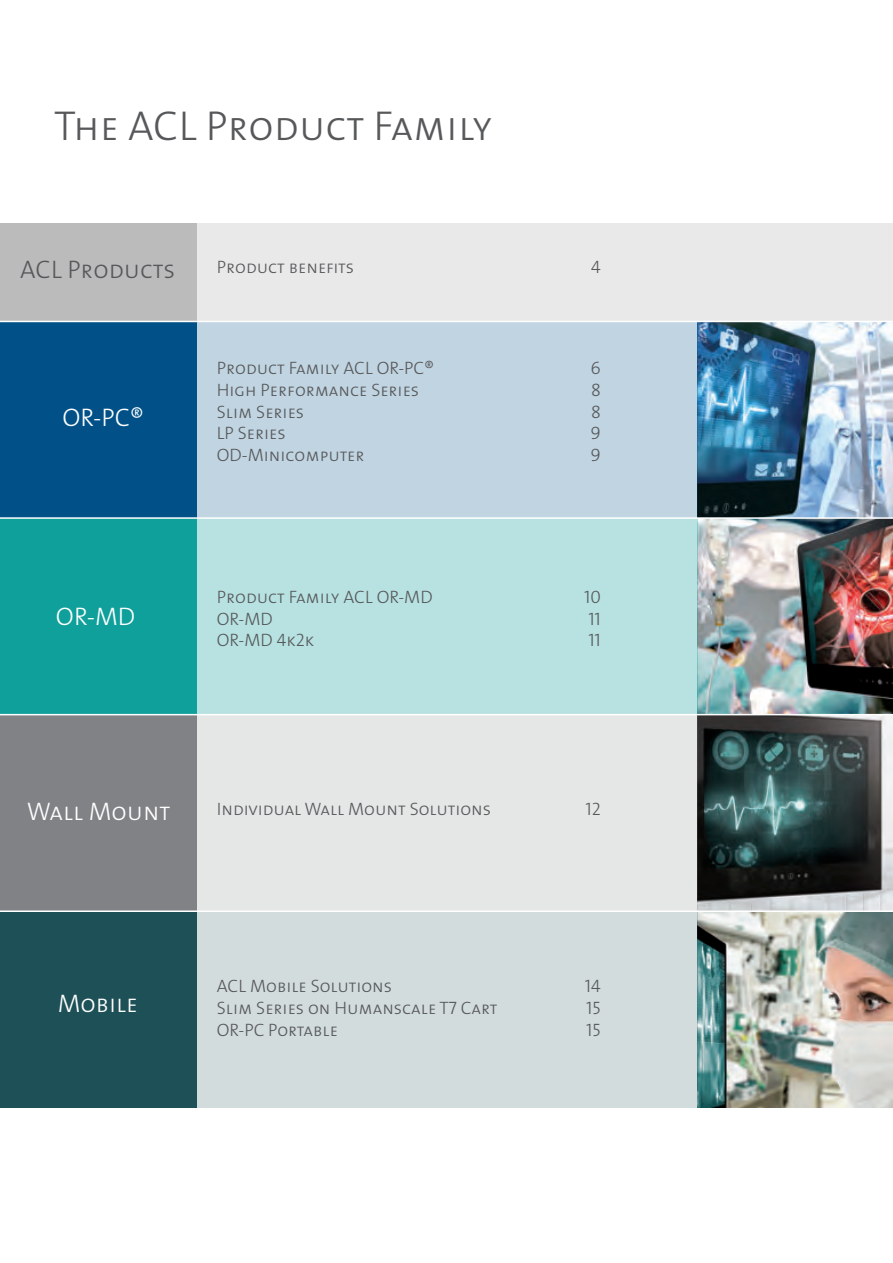
<style>
.page{position:relative;width:893px;height:1263px;background:#fff}
.page>*{position:absolute;margin:0;border:0;box-sizing:border-box;transform-origin:0 0}
.t1{font:42px "The Sans Light Caps";color:#57585a}
.t2{font:25.5px "The Sans Light Caps";color:#fff}
.t3{font:25.5px "The Sans Light Caps";color:#57585a}
.t4{font:18px "The Sans Light Caps";color:#57585a}
</style>
<div class="page">
<svg style="left:1px;top:223px;width:892px;height:98px;background:#dededf"></svg>
<hr style="left:0;top:223px;width:1px;height:885px;background:#231f20">
<img style="left:697px;top:322px;width:196px;height:392px">
<svg style="left:697px;top:715px;width:196px;height:195px;background:#445253"></svg>
<img style="left:697px;top:912px;width:196px;height:196px">
<div style="left:0;top:322px;width:697px;height:196px;background:#c0d4e1"></div>
<div style="left:1px;top:518px;width:696px;height:197px;background:#b7e2e1"></div>
<div style="left:0;top:715px;width:697px;height:196px;background:#e5e6e6"></div>
<div style="left:0;top:911px;width:697px;height:197px;background:#d2dcdd"></div>
<div style="left:0;top:322px;width:197px;height:196px;background:#015188"></div>
<div style="left:0;top:518px;width:197px;height:197px;background:#0fa09b"></div>
<div style="left:0;top:715px;width:197px;height:196px;background:#808285"></div>
<div style="left:0;top:911px;width:197px;height:197px;background:#1e5157"></div>
<hr style="left:0;top:910px;width:893px;height:2px;background:#fff">
<hr style="left:0;top:714px;width:893px;height:1px;background:#fff">
<hr style="left:0;top:517px;width:893px;height:2px;background:#fff">
<hr style="left:0;top:321px;width:893px;height:1px;background:#fff">
<h1 class="t1" style="left:54px;top:91px;width:439px">The ACL Product Family</h1>
<h2 class="t3" style="left:20px;top:248px;width:157px">ACL Products</h2>
<p class="t4" style="left:217px;top:252px;width:139px">Product benef its</p>
<p class="t4" style="left:591px;top:252px;width:11px">4</p>
<h2 class="t2" style="left:63px;top:396px;width:83px">OR-PC®</h2>
<h2 class="t2" style="left:56px;top:595px;width:81px">OR-MD</h2>
<p class="t4" style="left:217px;top:353px;width:219px">Product Family ACL OR-PC®</p>
<p class="t4" style="left:590px;top:353px;width:12px">6</p>
<p class="t4" style="left:217px;top:375px;width:204px">High Performance Series</p>
<p class="t4" style="left:591px;top:375px;width:11px">8</p>
<p class="t4" style="left:217px;top:396px;width:89px">Slim Series</p>
<p class="t4" style="left:591px;top:396px;width:11px">8</p>
<p class="t4" style="left:217px;top:418px;width:70px">LP Series</p>
<p class="t4" style="left:590px;top:418px;width:12px">9</p>
<p class="t4" style="left:217px;top:440px;width:149px">OD-Minicomputer</p>
<p class="t4" style="left:590px;top:440px;width:12px">9</p>
<p class="t4" style="left:217px;top:582px;width:217px">Product Family ACL OR-MD</p>
<p class="t4" style="left:584px;top:582px;width:18px">10</p>
<p class="t4" style="left:217px;top:604px;width:58px">OR-MD</p>
<p class="t4" style="left:588px;top:604px;width:14px">11</p>
<p class="t4" style="left:217px;top:625px;width:99px">OR-MD 4k2k</p>
<p class="t4" style="left:588px;top:625px;width:14px">11</p>
<h2 class="t2" style="left:27px;top:791px;width:145px">Wall Mount</h2>
<p class="t4" style="left:217px;top:794px;width:276px">Individual Wall Mount Solutions</p>
<p class="t4" style="left:586px;top:794px;width:17px">12</p>
<h2 class="t2" style="left:58px;top:982px;width:82px">Mobile</h2>
<p class="t4" style="left:217px;top:971px;width:177px">ACL Mobile Solutions</p>
<p class="t4" style="left:585px;top:971px;width:17px">14</p>
<p class="t4" style="left:217px;top:993px;width:282px">Slim Series on Humanscale T7 Cart</p>
<p class="t4" style="left:586px;top:993px;width:16px">15</p>
<p class="t4" style="left:217px;top:1015px;width:123px">OR-PC Portable</p>
<p class="t4" style="left:586px;top:1015px;width:16px">15</p>
</div>
